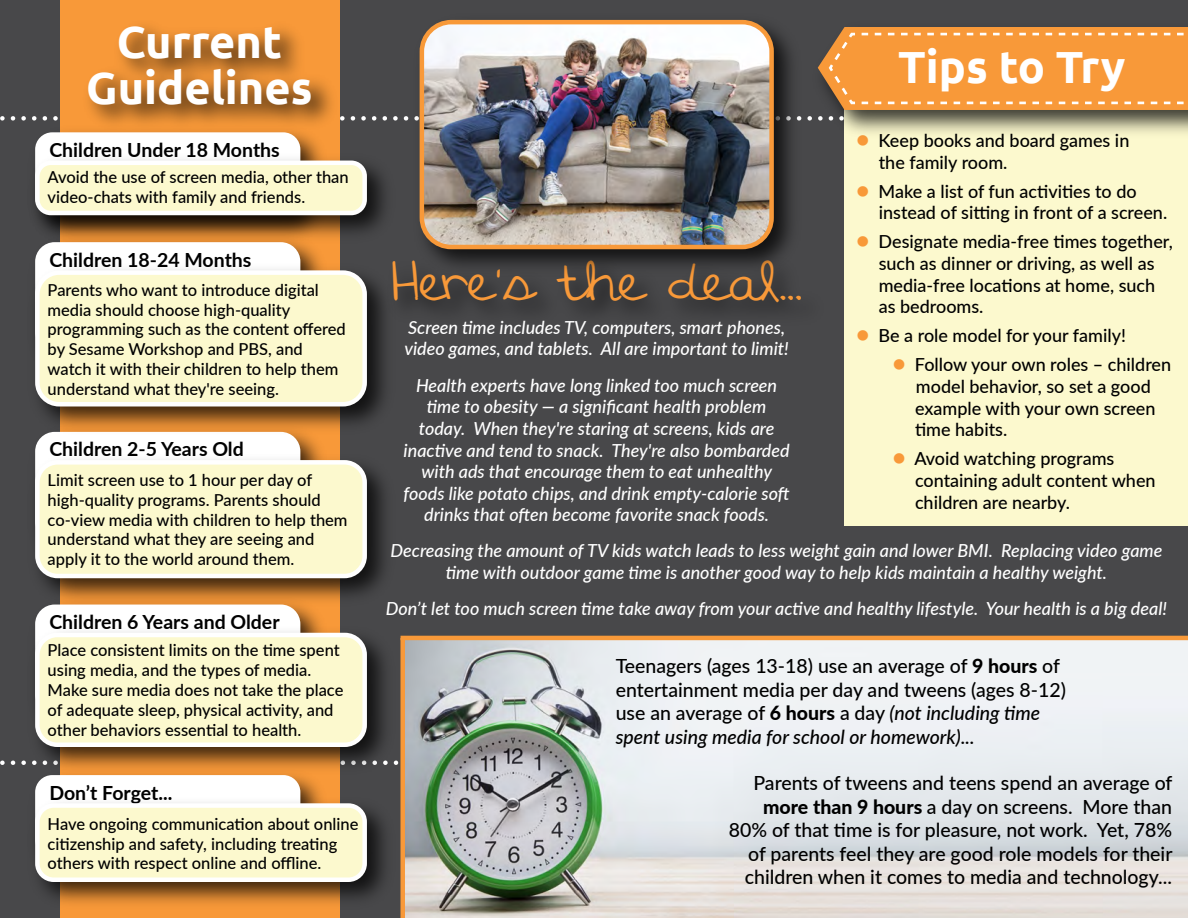
<style>
.page{position:relative;width:1188px;height:918px;background:#48484a}
.page>*{position:absolute;margin:0;border:0;box-sizing:border-box;transform-origin:0 0}
.t1{font:700 45px/46.5px "Ubuntu";color:#fff;text-align:center}
.t2{font:45px "KG God Gave Me You";color:#f89939}
.t3{font:500 19.5px/23.4px "Lato";color:#000}
.t4{font:700 19.5px "Lato";color:#000}
.t5{font:italic 500 18px/21.6px "Lato";color:#fff;text-align:center}
.t6{font:500 18px/21.6px "Lato";color:#000}
.t7{font:500 16.5px/19.8px "Lato";color:#000}
.s1{color:#f89939}
.s2{font-weight:800}
.s3{font-style:italic}
</style>
<div class="page">
<div style="left:845px;top:81px;width:343px;height:445px;background:#fcf9ce"></div>
<img style="left:839px;top:110px;width:349px;height:34px">
<svg style="left:820px;top:27px;width:368px;height:83px;background:#f2993f"></svg>
<img style="left:405px;top:640px;width:783px;height:278px">
<svg style="left:820px;top:116px;width:22px;height:5px"></svg>
<img style="left:406px;top:19px;width:414px;height:278px">
<img style="left:422px;top:22px;width:350px;height:225px">
<div style="left:420px;top:20px;width:354px;height:229px;border:4px solid #f89939;border-radius:29px"></div>
<div style="left:400px;top:638px;width:5px;height:280px;background:#f89939"></div>
<hr style="left:401px;top:636px;width:787px;height:4px;background:#f89939">
<svg style="left:2px;top:760px;width:20px;height:5px"></svg>
<div style="left:37px;top:434px;width:261px;height:105px;background:#fff;border-radius:17px"></div>
<img style="left:35px;top:447px;width:350px;height:165px">
<div style="left:37px;top:462px;width:328px;height:114px;background:#fcf9ce;border-radius:20px"></div>
<div style="left:35px;top:460px;width:332px;height:118px;border:4px solid #fff;border-radius:20px"></div>
<img style="left:35px;top:159px;width:350px;height:90px">
<div style="left:37px;top:163px;width:328px;height:50px;background:#fcf9ce;border-radius:13px"></div>
<div style="left:35px;top:161px;width:332px;height:54px;border:4px solid #fff;border-radius:13px"></div>
<img style="left:0;top:8px;width:432px;height:151px">
<img style="left:35px;top:592px;width:299px;height:28px">
<div style="left:37px;top:607px;width:261px;height:104px;background:#fff;border-radius:17px"></div>
<div style="left:35px;top:605px;width:265px;height:108px;border:4px solid #fff;border-radius:17px"></div>
<div style="left:37px;top:777px;width:261px;height:77px;background:#fff;border-radius:15px"></div>
<img style="left:22px;top:620px;width:377px;height:160px">
<div style="left:37px;top:635px;width:328px;height:110px;background:#fcf9ce;border-radius:20px"></div>
<div style="left:35px;top:633px;width:332px;height:114px;border:4px solid #fff;border-radius:20px"></div>
<img style="left:35px;top:790px;width:350px;height:125px">
<div style="left:37px;top:806px;width:328px;height:74px;background:#fcf9ce;border-radius:16px"></div>
<div style="left:35px;top:803px;width:332px;height:79px;border:4px solid #fff;border-radius:16px"></div>
<img style="left:35px;top:230px;width:299px;height:28px">
<div style="left:37px;top:244px;width:261px;height:105px;background:#fff;border-radius:17px"></div>
<div style="left:35px;top:242px;width:265px;height:109px;border:4px solid #fff;border-radius:17px"></div>
<img style="left:35px;top:258px;width:365px;height:182px">
<div style="left:37px;top:273px;width:328px;height:131px;background:#fcf9ce;border-radius:22px"></div>
<div style="left:35px;top:270px;width:332px;height:136px;border:4px solid #fff;border-radius:22px"></div>
<h1 class="t1" style="left:86px;top:18px;width:228px">Current<br>Guidelines</h1>
<p class="t4" style="left:49px;top:135px;width:232px">Children Under 18 Months</p>
<p class="t7" style="left:48px;top:167px;width:303px">Avoid the use of screen media, other than video-chats with family and friends.</p>
<p class="t4" style="left:49px;top:246px;width:204px">Children 18-24 Months</p>
<p class="t7" style="left:48px;top:279px;width:300px">Parents who want to introduce digital media should choose high-quality programming such as the content offered by Sesame Workshop and PBS, and watch it with their children to help them understand what they're seeing.</p>
<p class="t4" style="left:49px;top:435px;width:196px">Children 2-5 Years Old</p>
<p class="t7" style="left:48px;top:469px;width:301px">Limit screen use to 1 hour per day of high-quality programs. Parents should co-view media with children to help them understand what they are seeing and apply it to the world around them.</p>
<p class="t4" style="left:49px;top:608px;width:232px">Children 6 Years and Older</p>
<p class="t7" style="left:48px;top:640px;width:297px">Place consistent limits on the time spent using media, and the types of media.<br>Make sure media does not take the place of adequate sleep, physical activity, and other behaviors essential to health.</p>
<p class="t4" style="left:49px;top:778px;width:124px">Don’t Forget...</p>
<p class="t7" style="left:48px;top:813px;width:312px">Have ongoing communication about online citizenship and safety, including treating others with respect online and offline.</p>
<h1 class="t2" style="left:391px;top:258px;width:414px">Here’s the deal...</h1>
<p class="t5" style="left:404px;top:315px;width:386px;text-align:left">Screen time includes TV, computers, smart phones, video games, and tablets. All are important to limit!</p>
<p class="t5" style="left:404px;top:374px;width:388px">Health experts have long linked too much screen time to obesity — a significant health problem today. When they're staring at screens, kids are inactive and tend to snack. They're also bombarded with ads that encourage them to eat unhealthy foods like potato chips, and drink empty-calorie soft drinks that often become favorite snack foods.</p>
<h1 class="t1" style="left:898px;top:43px;width:229px">Tips to Try</h1>
<p class="t6" style="left:879px;top:129px;width:252px;text-indent:-23px"><span class="s1">●</span> Keep books and board games in the family room.</p>
<p class="t6" style="left:879px;top:180px;width:290px;text-indent:-23px"><span class="s1">●</span> Make a list of fun activities to do instead of sitting in front of a screen.</p>
<p class="t6" style="left:879px;top:230px;width:296px;text-indent:-23px"><span class="s1">●</span> Designate media-free times together, such as dinner or driving, as well as media-free locations at home, such as bedrooms.</p>
<p class="t6" style="left:856px;top:324px;width:271px"><span class="s1">●</span> Be a role model for your family!</p>
<p class="t6" style="left:915px;top:353px;width:258px;text-indent:-23px"><span class="s1">●</span> Follow your own roles – children model behavior, so set a good example with your own screen time habits.</p>
<p class="t6" style="left:915px;top:447px;width:242px;text-indent:-23px"><span class="s1">●</span> Avoid watching programs containing adult content when children are nearby.</p>
<p class="t5" style="left:391px;top:539px;width:773px">Decreasing the amount of TV kids watch leads to less weight gain and lower BMI. Replacing video game time with outdoor game time is another good way to help kids maintain a healthy weight.</p>
<p class="t5" style="left:386px;top:597px;width:783px">Don’t let too much screen time take away from your active and healthy lifestyle. Your health is a big deal!</p>
<p class="t3" style="left:616px;top:654px;width:452px">Teenagers (ages 13-18) use an average of <span class="s2">9 hours</span> of entertainment media per day and tweens (ages 8-12) use an average of <span class="s2">6 hours</span> a day <span class="s3">(not including time spent using media for school or homework)...</span></p>
<p class="t3" style="left:729px;top:771px;width:445px;text-align:right">Parents of tweens and teens spend an average of <span class="s2">more than 9 hours</span> a day on screens. More than 80% of that time is for pleasure, not work. Yet, 78% of parents feel they are good role models for their children when it comes to media and technology...</p>
</div>
